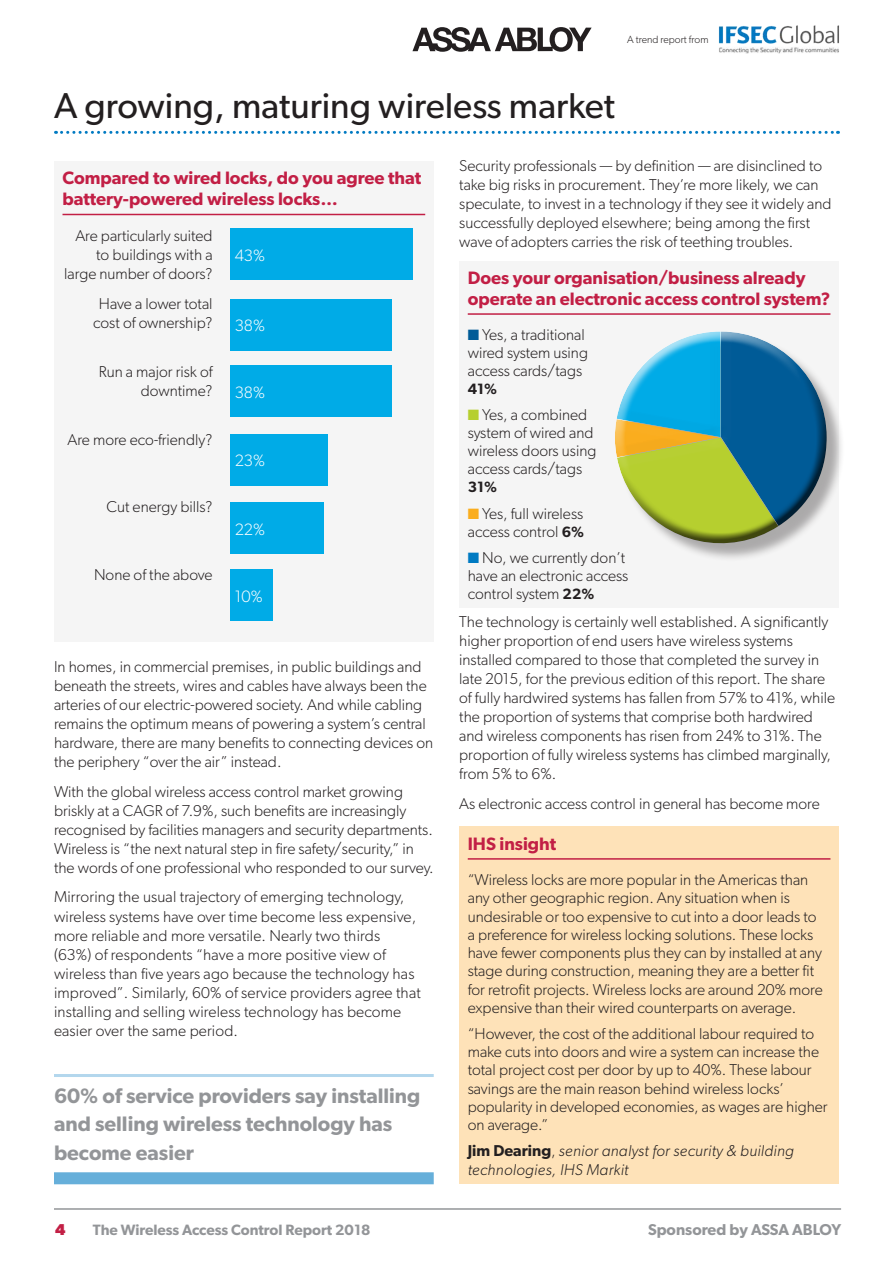
<style>
.page{position:relative;width:893px;height:1263px;background:#fff}
.page>*{position:absolute;margin:0;border:0;box-sizing:border-box;transform-origin:0 0}
.Chapter_head{font:36px "Gibson";color:#231f20}
.t1{font:600 21px/28.5px "Gibson";color:#939598}
.analysis_head{font:600 18px/21px "Gibson";color:#c21f45}
.chart_percenty_2{font:300 16.5px "Gibson";color:#fff}
.body_copy{font:300 15.75px/19px "Gibson";color:#231f20}
.body_copy-2{font:italic 300 15.75px/19px "Gibson";letter-spacing:.02em;color:#231f20}
.t2{font:600 15.75px "Gibson";color:#939598}
.t3{font:700 15.75px "Gibson";color:#c21f45}
.t4{font:600 15px "Gibson";color:#939598}
.body_copy-3{font:600 15px "Gibson";color:#231f20}
.t5{font:300 10.5px "Gibson";color:#231f20}
.s1{color:#005b97}
.s2{color:#b6cf2f}
.s3{color:#faad1e}
.s4{font-weight:600;font-size:15px}
.s5{color:#007ac2}
.s6{font-weight:600;font-style:normal}
.s7{font-style:normal}
</style>
<div class="page">
<hr style="left:54px;top:1208px;width:787px;height:2px;background:#939598">
<img style="left:718px;top:25px;width:121px;height:29px">
<svg style="left:412px;top:27px;width:180px;height:25px"></svg>
<svg style="left:56px;top:131px;width:782px;height:3px"></svg>
<hr style="left:54px;top:1074px;width:380px;height:3px;background:#b3d7ed">
<div style="left:54px;top:1172px;width:380px;height:12px;background:#66afda"></div>
<div style="left:54px;top:161px;width:380px;height:481px;background:#f5f5f5"></div>
<hr style="left:63px;top:214px;width:362px;height:1px;background:#c21f45">
<div style="left:230px;top:229px;width:183px;height:51px;background:#00abe7"></div>
<div style="left:230px;top:299px;width:162px;height:51px;background:#00abe7"></div>
<div style="left:230px;top:366px;width:162px;height:51px;background:#00abe7"></div>
<div style="left:230px;top:434px;width:98px;height:51px;background:#00abe7"></div>
<div style="left:230px;top:503px;width:94px;height:51px;background:#00abe7"></div>
<div style="left:230px;top:570px;width:43px;height:51px;background:#00abe7"></div>
<div style="left:459px;top:261px;width:380px;height:347px;background:#f5f5f5"></div>
<hr style="left:468px;top:313px;width:362px;height:2px;background:#c21f45">
<div style="left:617px;top:334px;width:228px;height:228px;background:#231f20;opacity:.35"></div>
<div style="left:612px;top:331px;width:207px;height:182px;background:#fff;opacity:.75"></div>
<div style="left:618px;top:342px;width:209px;height:204px;background:#231f20;opacity:.75"></div>
<div style="left:459px;top:827px;width:380px;height:357px;background:#fee2b8"></div>
<hr style="left:468px;top:858px;width:362px;height:2px;background:#c21f45">
<p class="t5" style="left:627px;top:33px;width:83px">A trend report from</p>
<p class="Chapter_head" style="left:54px;top:84px;width:562px">A growing, maturing wireless market</p>
<p class="analysis_head" style="left:63px;top:167px;width:360px">Compared to wired locks, do you agree that battery-powered wireless locks…</p>
<p class="body_copy" style="left:64px;top:226px;width:150px;text-align:right">Are particularly suited to buildings with a large number of doors?</p>
<p class="body_copy" style="left:93px;top:294px;width:121px;text-align:center">Have a lower total cost of ownership?</p>
<p class="body_copy" style="left:99px;top:362px;width:115px;text-align:right">Run a major risk of downtime?</p>
<p class="body_copy" style="left:68px;top:430px;width:147px">Are more eco-friendly?</p>
<p class="chart_percenty_2" style="left:235px;top:245px;width:32px">43%</p>
<p class="chart_percenty_2" style="left:235px;top:316px;width:32px">38%</p>
<p class="chart_percenty_2" style="left:235px;top:382px;width:32px">38%</p>
<p class="body_copy" style="left:106px;top:497px;width:108px">Cut energy bills?</p>
<p class="body_copy" style="left:94px;top:565px;width:120px">None of the above</p>
<p class="chart_percenty_2" style="left:235px;top:451px;width:32px">23%</p>
<p class="chart_percenty_2" style="left:235px;top:519px;width:32px">22%</p>
<p class="chart_percenty_2" style="left:235px;top:586px;width:30px">10%</p>
<p class="body_copy" style="left:54px;top:656px;width:381px">In homes, in commercial premises, in public buildings and beneath the streets, wires and cables have always been the arteries of our electric-powered society. And while cabling remains the optimum means of powering a system’s central hardware, there are many benefits to connecting devices on the periphery “over the air” instead.</p>
<p class="body_copy" style="left:54px;top:781px;width:381px">With the global wireless access control market growing briskly at a CAGR of 7.9%, such benefits are increasingly recognised by facilities managers and security departments.<br>Wireless is “the next natural step in fire safety/security,” in the words of one professional who responded to our survey.</p>
<p class="body_copy" style="left:54px;top:887px;width:368px">Mirroring the usual trajectory of emerging technology, wireless systems have over time become less expensive, more reliable and more versatile. Nearly two thirds (63%) of respondents “have a more positive view of wireless than five years ago because the technology has improved”. Similarly, 60% of service providers agree that installing and selling wireless technology has become easier over the same period.</p>
<p class="t1" style="left:54px;top:1080px;width:368px">60% of service providers say installing and selling wireless technology has become easier</p>
<p class="body_copy" style="left:459px;top:156px;width:374px">Security professionals — by definition — are disinclined to take big risks in procurement. They’re more likely, we can speculate, to invest in a technology if they see it widely and successfully deployed elsewhere; being among the first wave of adopters carries the risk of teething troubles.</p>
<p class="analysis_head" style="left:468px;top:267px;width:364px">Does your organisation/business already operate an electronic access control system?</p>
<p class="body_copy" style="left:468px;top:325px;width:122px;line-height:18px"><span class="s1">■</span> Yes, a traditional wired system using access cards/tags</p>
<p class="body_copy-3" style="left:468px;top:380px;width:31px">41%</p>
<p class="body_copy" style="left:468px;top:406px;width:130px;line-height:18px"><span class="s2">■</span> Yes, a combined system of wired and wireless doors using access cards/tags</p>
<p class="body_copy-3" style="left:468px;top:478px;width:31px">31%</p>
<p class="body_copy" style="left:468px;top:504px;width:118px;line-height:18px"><span class="s3">■</span> Yes, full wireless access control <span class="s4">6%</span></p>
<p class="body_copy" style="left:468px;top:549px;width:162px;line-height:18px"><span class="s5">■</span> No, we currently don’t have an electronic access control system <span class="s4">22%</span></p>
<p class="body_copy" style="left:459px;top:612px;width:377px">The technology is certainly well established. A significantly higher proportion of end users have wireless systems installed compared to those that completed the survey in late 2015, for the previous edition of this report. The share of fully hardwired systems has fallen from 57% to 41%, while the proportion of systems that comprise both hardwired and wireless components has risen from 24% to 31%. The proportion of fully wireless systems has climbed marginally, from 5% to 6%.</p>
<p class="body_copy" style="left:459px;top:794px;width:362px">As electronic access control in general has become more</p>
<p class="analysis_head" style="left:468px;top:832px;width:90px">IHS insight</p>
<p class="body_copy" style="left:468px;top:870px;width:357px;line-height:18.3px">“Wireless locks are more popular in the Americas than any other geographic region. Any situation when is undesirable or too expensive to cut into a door leads to a preference for wireless locking solutions. These locks have fewer components plus they can by installed at any stage during construction, meaning they are a better fit for retrofit projects. Wireless locks are around 20% more expensive than their wired counterparts on average.</p>
<p class="body_copy" style="left:468px;top:1024px;width:361px;line-height:18.3px">“However, the cost of the additional labour required to make cuts into doors and wire a system can increase the total project cost per door by up to 40%. These labour savings are the main reason behind wireless locks’ popularity in developed economies, as wages are higher on average.”</p>
<p class="body_copy-2" style="left:468px;top:1141px;width:328px"><span class="s6">Jim Dearing</span><span class="s7">,</span> senior analyst for security &amp; building technologies, IHS Markit</p>
<p class="t3" style="left:55px;top:1220px;width:12px">4</p>
<p class="t4" style="left:93px;top:1221px;width:279px">The Wireless Access Control Report 2018</p>
<p class="t2" style="left:648px;top:1220px;width:195px">Sponsored by ASSA ABLOY</p>
</div>
